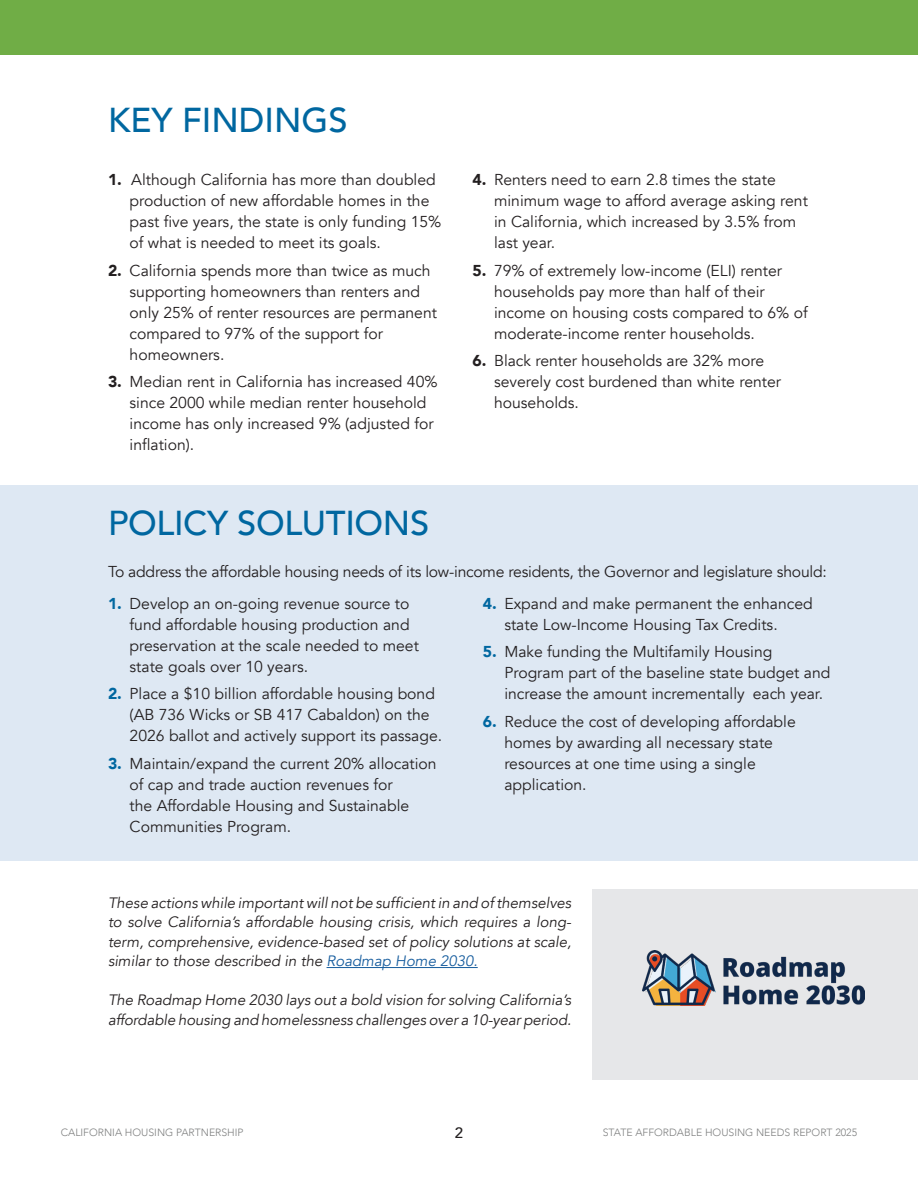
<style>
.page{position:relative;width:918px;height:1188px;background:#fff}
.page>*{position:absolute;margin:0;border:0;box-sizing:border-box;transform-origin:0 0}
.Heading_1{font:500 34.5px "Avenir";letter-spacing:-.01em;color:#0067a0}
.Bullets{font:15.75px/21px "Avenir";color:#231f20}
.Text{font:15.75px "Avenir";letter-spacing:-.015em;color:#231f20}
.Text-2{font:italic 15px/19.5px "Avenir";color:#231f20;text-align:justify}
.t1{font:500 15px "Avenir";color:#231f20}
.t2{font:300 10.5px "Avenir";color:#7f8080}
.s1{font-weight:900}
.s2{font-weight:900;color:#0067a0}
.s3{color:#175d9e}
</style>
<div class="page">
<div style="left:0;top:0;width:918px;height:55px;background:#70ad46"></div>
<div style="left:1px;top:485px;width:917px;height:376px;background:#dee8f3"></div>
<div style="left:593px;top:890px;width:325px;height:190px;background:#e6e7e9"></div>
<img style="left:643px;top:950px;width:222px;height:55px">
<hr style="left:327px;top:967px;width:151px;height:1px;background:#175d9e">
<p class="Heading_1" style="left:108px;top:90px;width:241px">KEY FINDINGS</p>
<p class="Bullets" style="left:130px;top:169px;width:313px;text-indent:-22px"><span class="s1">1.</span> Although California has more than doubled production of new affordable homes in the past five years, the state is only funding 15% of what is needed to meet its goals.</p>
<p class="Bullets" style="left:130px;top:260px;width:309px;text-indent:-22px"><span class="s1">2.</span> California spends more than twice as much supporting homeowners than renters and only 25% of renter resources are permanent compared to 97% of the support for homeowners.</p>
<p class="Bullets" style="left:130px;top:371px;width:310px;text-indent:-22px"><span class="s1">3.</span> Median rent in California has increased 40% since 2000 while median renter household income has only increased 9% (adjusted for inflation).</p>
<p class="Bullets" style="left:494px;top:169px;width:315px;text-indent:-22px"><span class="s1">4.</span> Renters need to earn 2.8 times the state minimum wage to afford average asking rent in California, which increased by 3.5% from last year.</p>
<p class="Bullets" style="left:494px;top:260px;width:315px;text-indent:-22px"><span class="s1">5.</span> 79% of extremely low-income (ELI) renter households pay more than half of their income on housing costs compared to 6% of moderate-income renter households.</p>
<p class="Bullets" style="left:494px;top:350px;width:288px;text-indent:-22px"><span class="s1">6.</span> Black renter households are 32% more severely cost burdened than white renter households.</p>
<p class="Heading_1" style="left:108px;top:493px;width:323px">POLICY SOLUTIONS</p>
<p class="Text" style="left:108px;top:562px;width:720px">To address the affordable housing needs of its low-income residents, the Governor and legislature should:</p>
<p class="Bullets" style="left:130px;top:593px;width:291px;text-indent:-22px"><span class="s2">1.</span> Develop an on-going revenue source to fund affordable housing production and preservation at the scale needed to meet state goals over 10 years.</p>
<p class="Bullets" style="left:130px;top:684px;width:314px;text-indent:-22px"><span class="s2">2.</span> Place a $10 billion affordable housing bond (AB 736 Wicks or SB 417 Cabaldon) on the<br>2026 ballot and actively support its passage.</p>
<p class="Bullets" style="left:130px;top:753px;width:309px;text-indent:-22px"><span class="s2">3.</span> Maintain/expand the current 20% allocation of cap and trade auction revenues for<br>the Affordable Housing and Sustainable Communities Program.</p>
<p class="Bullets" style="left:504px;top:593px;width:310px;text-indent:-22px"><span class="s2">4.</span> Expand and make permanent the enhanced state Low-Income Housing Tax Credits.</p>
<p class="Bullets" style="left:504px;top:642px;width:328px;text-indent:-22px"><span class="s2">5.</span> Make funding the Multifamily Housing<br>Program part of the baseline state budget and increase the amount incrementally each year.</p>
<p class="Bullets" style="left:504px;top:711px;width:293px;text-indent:-22px"><span class="s2">6.</span> Reduce the cost of developing affordable homes by awarding all necessary state resources at one time using a single application.</p>
<p class="Text-2" style="left:108px;top:893px;width:465px">These actions while important will not be sufficient in and of themselves to solve California’s affordable housing crisis, which requires a long&shy;term, comprehensive, evidence-based set of policy solutions at scale, similar to those described in the <span class="s3">Roadmap Home 2030.</span></p>
<p class="Text-2" style="left:108px;top:991px;width:465px">The Roadmap Home 2030 lays out a bold vision for solving California’s affordable housing and homelessness challenges over a 10-year period.</p>
<p class="t1" style="left:455px;top:1120px;width:10px">2</p>
<p class="t2" style="left:61px;top:1126px;width:184px">CALIFORNIA HOUSING PARTNERSHIP</p>
<p class="t2" style="left:603px;top:1126px;width:256px">STATE AFFORDABLE HOUSING NEEDS REPORT 2025</p>
</div>
